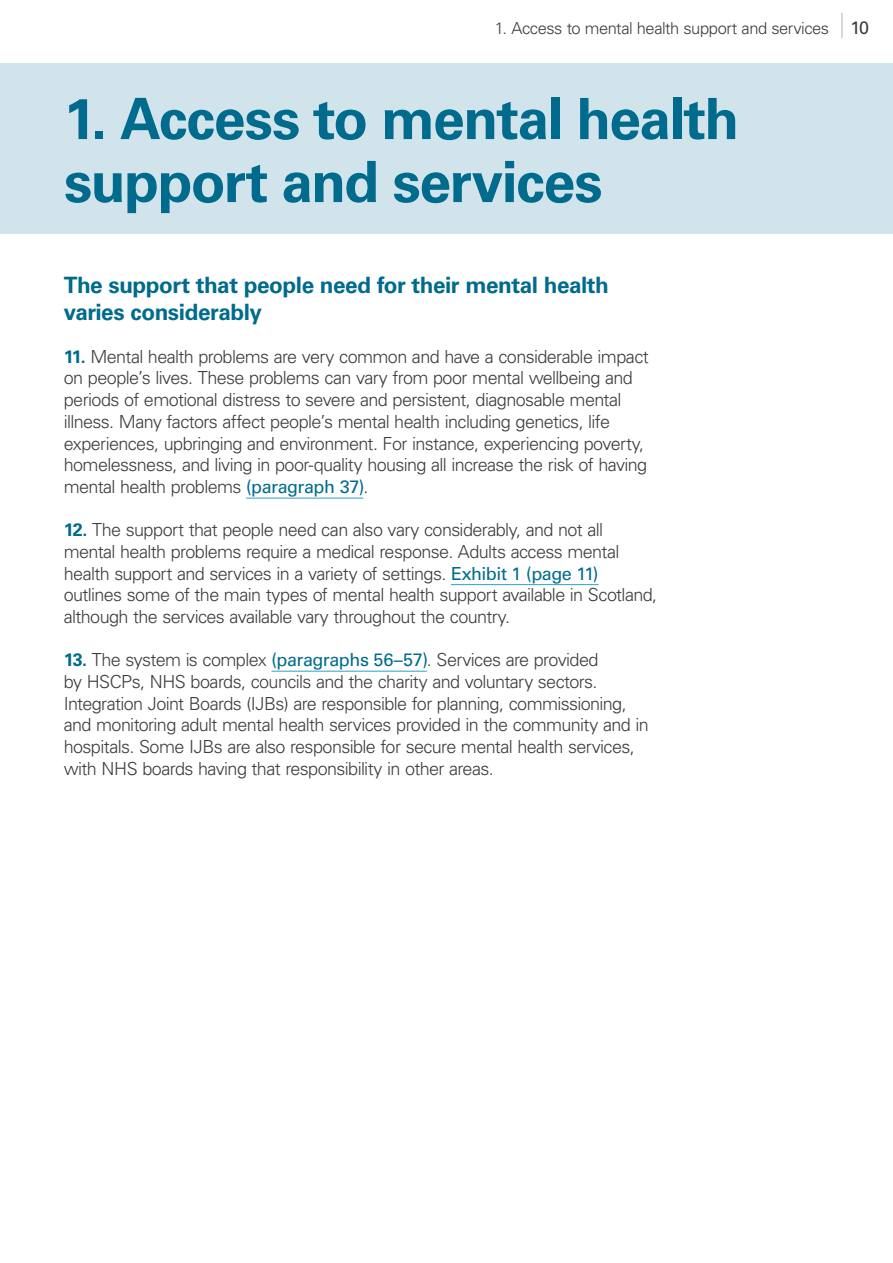
<style>
.page{position:relative;width:893px;height:1263px;background:#fff}
.page>*{position:absolute;margin:0;border:0;box-sizing:border-box;transform-origin:0 0}
.AS-P01-Chapter_head{font:700 57px/63px "Univers LT Pro 65";letter-spacing:-.025em;color:#006b8d}
.AS-P03-Subhead_1{font:700 22.5px/27px "Univers LT Pro 65";letter-spacing:-.02em;color:#006b8d}
.AS-P07-Body_numbered{font:300 18px/21.8px "Univers LT Pro 45";letter-spacing:-.035em;color:#3c3c3b}
.t1{font:300 16.5px "Univers LT Pro 45";letter-spacing:-.03em;color:#3c3c3b}
.s1{font-family:"Univers LT Pro 55 Roman";font-weight:400;font-size:18px}
.s2{font-family:"Univers LT Pro 65";font-weight:700;color:#006b8d}
.s3{font-family:"Univers LT Pro 55 Roman";font-weight:400;color:#006b8d}
</style>
<div class="page">
<svg style="left:842px;top:13px;width:1px;height:25px"></svg>
<div style="left:0;top:64px;width:893px;height:170px;background:#d1e4eb"></div>
<hr style="left:246px;top:498px;width:117px;height:1px;background:#2da1c2">
<hr style="left:451px;top:584px;width:148px;height:1px;background:#2da1c2">
<hr style="left:271px;top:671px;width:156px;height:1px;background:#2da1c2">
<p class="t1" style="left:495px;top:17px;width:376px">1. Access to mental health support and services <span class="s1">10</span></p>
<h2 class="AS-P01-Chapter_head" style="left:64px;top:85px;width:677px">1. Access to mental health support and services</h2>
<h3 class="AS-P03-Subhead_1" style="left:64px;top:270px;width:547px">The support that people need for their mental health varies considerably</h3>
<p class="AS-P07-Body_numbered" style="left:64px;top:345px;width:587px"><span class="s2">11.</span> Mental health problems are very common and have a considerable impact on people’s lives. These problems can vary from poor mental wellbeing and periods of emotional distress to severe and persistent, diagnosable mental illness. Many factors affect people’s mental health including genetics, life experiences, upbringing and environment. For instance, experiencing poverty, homelessness, and living in poor-quality housing all increase the risk of having mental health problems <span class="s3">(paragraph 37)</span>.</p>
<p class="AS-P07-Body_numbered" style="left:64px;top:518px;width:595px"><span class="s2">12.</span> The support that people need can also vary considerably, and not all mental health problems require a medical response. Adults access mental health support and services in a variety of settings. <span class="s3">Exhibit 1 (page 11) </span>outlines some of the main types of mental health support available in Scotland, although the services available vary throughout the country.</p>
<p class="AS-P07-Body_numbered" style="left:64px;top:648px;width:586px"><span class="s2">13.</span> The system is complex <span class="s3">(paragraphs 56–57)</span>. Services are provided<br>by HSCPs, NHS boards, councils and the charity and voluntary sectors.<br>Integration Joint Boards (IJBs) are responsible for planning, commissioning, and monitoring adult mental health services provided in the community and in hospitals. Some IJBs are also responsible for secure mental health services, with NHS boards having that responsibility in other areas.</p>
</div>
